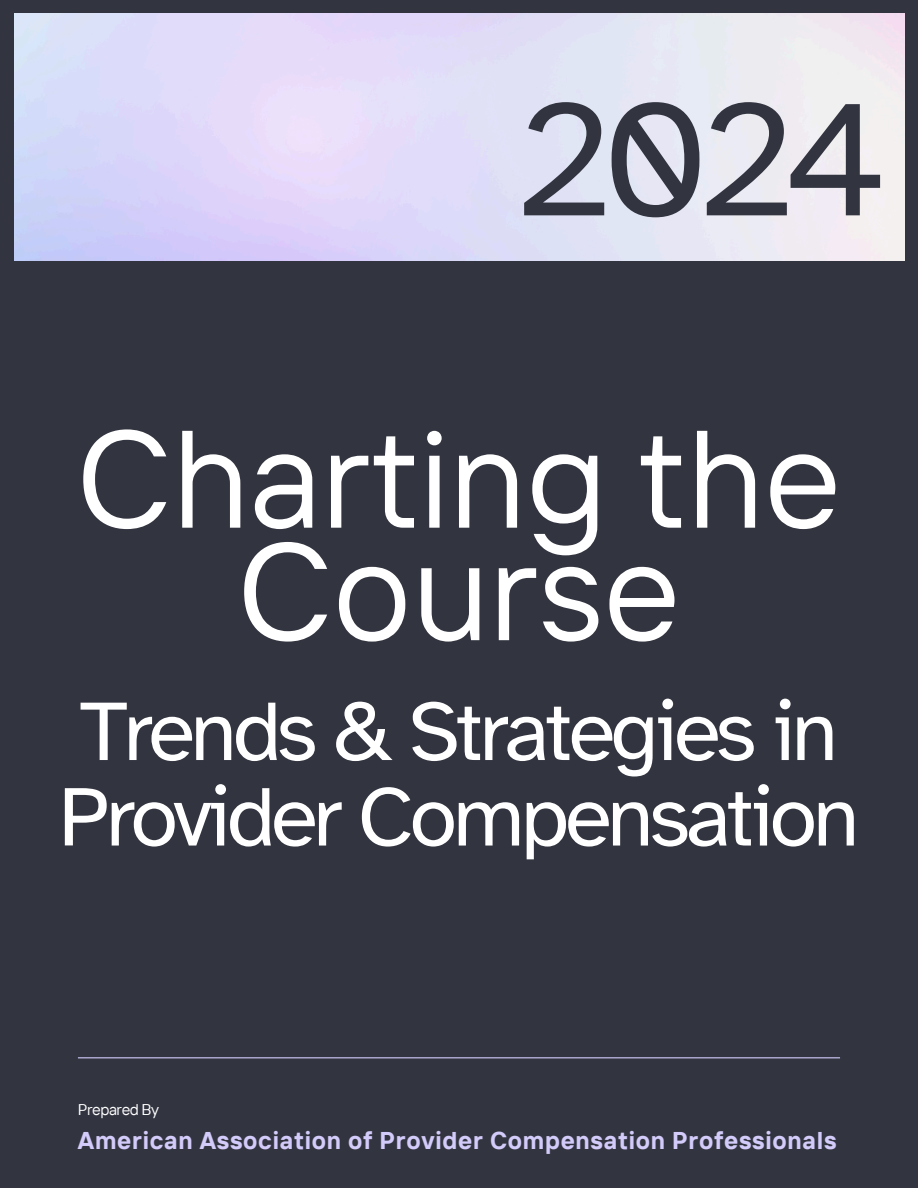
<style>
.page{position:relative;width:918px;height:1188px;background:#323440}
.page>*{position:absolute;margin:0;border:0;box-sizing:border-box;transform-origin:0 0}
.t1{font:166.5px "Atkinson Hyperlegible";color:#323440}
.t2{font:138.3px/112.5px "TT Interphases";color:#fff;text-align:center}
.t3{font:85.95px/85.5px "Atkinson Hyperlegible";letter-spacing:-.05em;color:#fff}
.t4{font:700 24.3px "TT Interphases";letter-spacing:.03em;color:#d3cbf9}
.t5{font:15.45px "TT Interphases";letter-spacing:-.03em;color:#fff}
</style>
<div class="page">
<img style="left:14px;top:14px;width:890px;height:246px">
<hr style="left:78px;top:1057px;width:762px;height:1px;background:#d3cbf9">
<h2 class="t1" style="left:519px;top:57px;width:369px">2024</h2>
<h1 class="t2" style="left:76px;top:420px;width:767px">Charting the<br>Course</h1>
<h4 class="t3" style="left:58px;top:689px;width:803px">Trends &amp; Strategies in<br>Provider Compensation</h4>
<h3 class="t5" style="left:78px;top:1099px;width:83px">Prepared By</h3>
<p class="t4" style="left:78px;top:1124px;width:760px">American Association of Provider Compensation Professionals</p>
</div>
